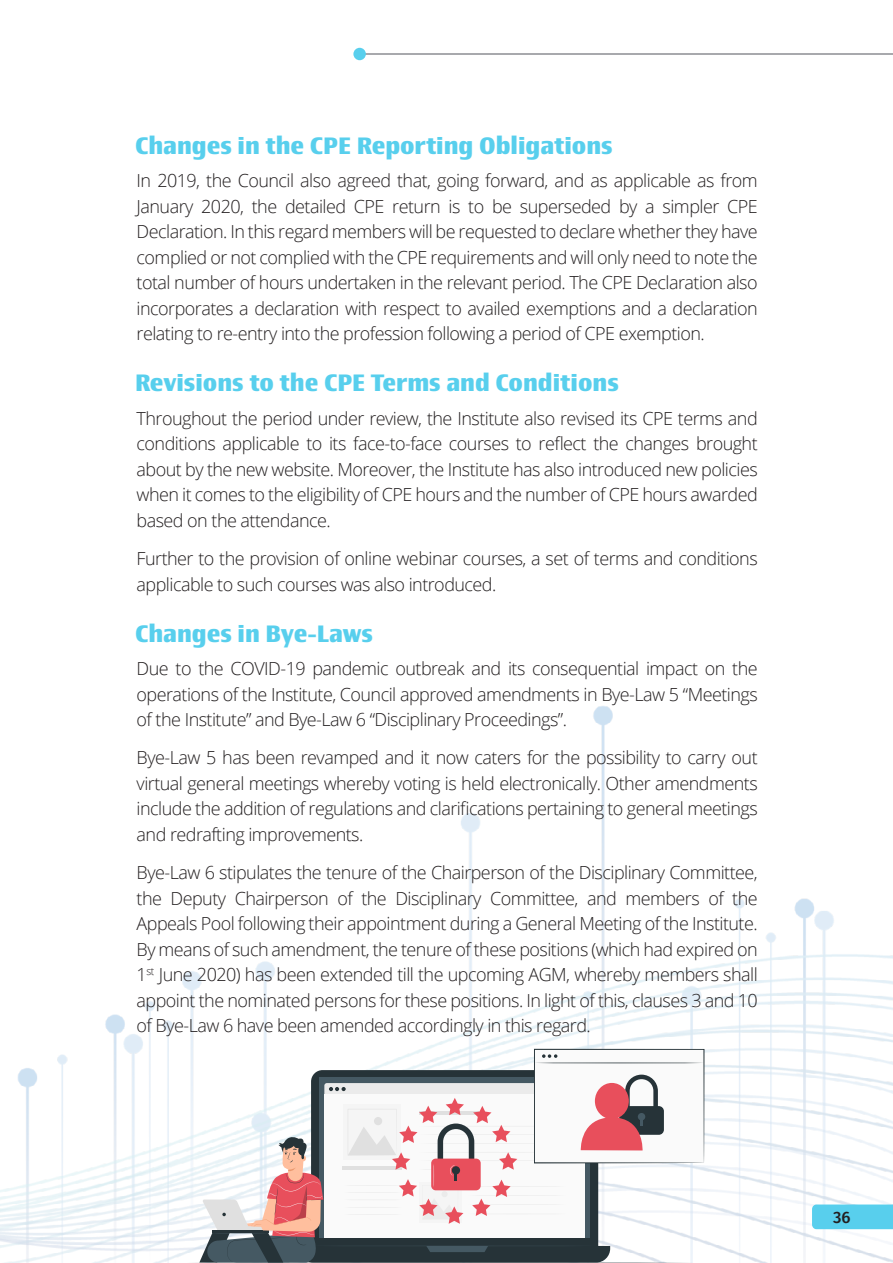
<style>
.page{position:relative;width:893px;height:1263px;background:#fff}
.page>*{position:absolute;margin:0;border:0;box-sizing:border-box;transform-origin:0 0}
.t1{font:700 24px "Newbery Sans Pro";color:#58cfed}
.t2{font:300 18px/25.5px "Open Sans";letter-spacing:-.03em;color:#231f20;text-align:justify}
.t3{font:500 16.5px "Fira Sans";color:#231f20}
</style>
<div class="page">
<img style="left:0;top:706px;width:893px;height:557px">
<hr style="left:364px;top:53px;width:529px;height:2px;background:#a8a9ad">
<div style="left:353px;top:48px;width:13px;height:12px;background:#58cfed;border-radius:50%"></div>
<div style="left:812px;top:1204px;width:81px;height:25px;background:#58cfed"></div>
<svg style="left:187px;top:1049px;width:517px;height:214px"></svg>
<p class="t1" style="left:135px;top:130px;width:479px">Changes in the CPE Reporting Obligations</p>
<p class="t2" style="left:137px;top:167px;width:623px">In 2019, the Council also agreed that, going forward, and as applicable as from January 2020, the detailed CPE return is to be superseded by a simpler CPE Declaration. In this regard members will be requested to declare whether they have complied or not complied with the CPE requirements and will only need to note the total number of hours undertaken in the relevant period. The CPE Declaration also incorporates a declaration with respect to availed exemptions and a declaration relating to re-entry into the profession following a period of CPE exemption.</p>
<p class="t1" style="left:135px;top:368px;width:485px">Revisions to the CPE Terms and Conditions</p>
<p class="t2" style="left:137px;top:405px;width:623px">Throughout the period under review, the Institute also revised its CPE terms and conditions applicable to its face-to-face courses to reflect the changes brought about by the new website. Moreover, the Institute has also introduced new policies when it comes to the eligibility of CPE hours and the number of CPE hours awarded based on the attendance.</p>
<p class="t2" style="left:137px;top:545px;width:623px">Further to the provision of online webinar courses, a set of terms and conditions applicable to such courses was also introduced.</p>
<p class="t1" style="left:135px;top:618px;width:239px">Changes in Bye-Laws</p>
<p class="t2" style="left:137px;top:655px;width:623px">Due to the COVID-19 pandemic outbreak and its consequential impact on the operations of the Institute, Council approved amendments in Bye-Law 5 “Meetings of the Institute” and Bye-Law 6 “Disciplinary Proceedings”.</p>
<p class="t2" style="left:137px;top:745px;width:623px">Bye-Law 5 has been revamped and it now caters for the possibility to carry out virtual general meetings whereby voting is held electronically. Other amendments include the addition of regulations and clarifications pertaining to general meetings and redrafting improvements.</p>
<p class="t2" style="left:137px;top:859px;width:623px">Bye-Law 6 stipulates the tenure of the Chairperson of the Disciplinary Committee, the Deputy Chairperson of the Disciplinary Committee, and members of the Appeals Pool following their appointment during a General Meeting of the Institute.<br>By means of such amendment, the tenure of these positions (which had expired on 1<sup>st</sup> June 2020) has been extended till the upcoming AGM, whereby members shall appoint the nominated persons for these positions. In light of this, clauses 3 and 10 of Bye-Law 6 have been amended accordingly in this regard.</p>
<p class="t3" style="left:833px;top:1204px;width:19px">36</p>
</div>
